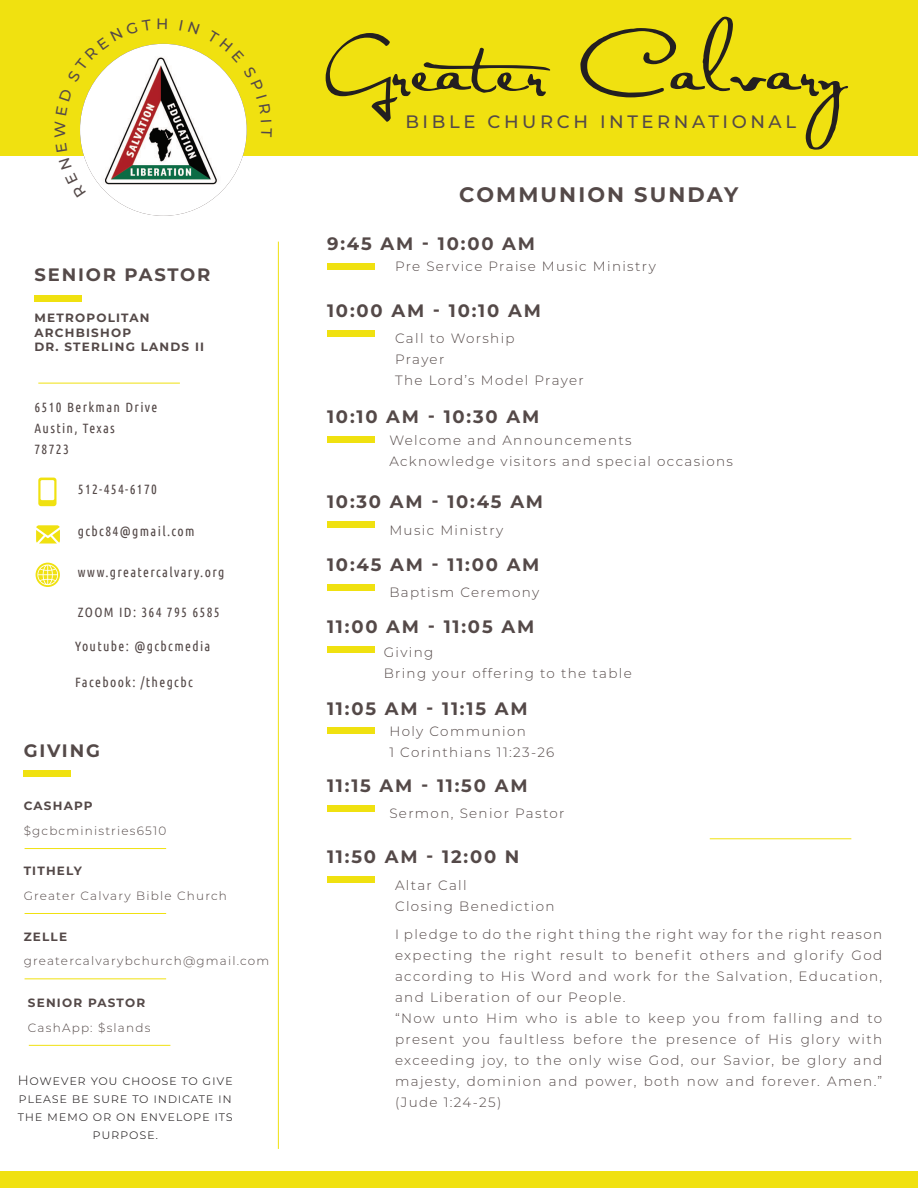
<style>
.page{position:relative;width:918px;height:1188px;background:#fff}
.page>*{position:absolute;margin:0;border:0;box-sizing:border-box;transform-origin:0 0}
.t1{font:69px "Satisfaction";color:#231f20}
.Subheading{font:700 21px "Montserrat";letter-spacing:.1em;color:#544948}
.Subheading-2{font:700 18px "Montserrat";letter-spacing:.1em;color:#544948}
.Heading{font:500 18px "Montserrat";letter-spacing:.2em;color:#544948}
.Body{font:300 13.5px/21px "Montserrat";letter-spacing:.1em;color:#544948;text-align:justify}
.Body-2{font:13.5px "Ubuntu Condensed";letter-spacing:.1em;color:#544948}
.Body_01{font:300 13.5px/18px "Montserrat";letter-spacing:.05em;color:#231f20;text-align:center}
.Body-3{font:300 12px "Montserrat";letter-spacing:.1em;color:#544948}
.Body-4{font:700 12px "Montserrat";letter-spacing:.1em;color:#544948}
</style>
<div class="page">
<div style="left:0;top:0;width:918px;height:155px;background:#f0e110"></div>
<div style="left:0;top:1171px;width:918px;height:17px;background:#f0e110"></div>
<div style="left:327px;top:263px;width:47px;height:6px;background:#f0e110"></div>
<div style="left:327px;top:436px;width:47px;height:7px;background:#f0e110"></div>
<div style="left:327px;top:727px;width:47px;height:7px;background:#f0e110"></div>
<div style="left:35px;top:295px;width:47px;height:6px;background:#f0e110"></div>
<hr style="left:278px;top:242px;width:1px;height:907px;background:#f0e110">
<hr style="left:38px;top:383px;width:142px;height:1px;background:#f0e110">
<hr style="left:25px;top:848px;width:141px;height:1px;background:#f0e110">
<hr style="left:25px;top:913px;width:141px;height:1px;background:#f0e110">
<hr style="left:25px;top:978px;width:141px;height:1px;background:#f0e110">
<hr style="left:29px;top:1045px;width:141px;height:1px;background:#f0e110">
<hr style="left:710px;top:838px;width:141px;height:1px;background:#f0e110">
<div style="left:327px;top:330px;width:47px;height:7px;background:#f0e110"></div>
<div style="left:327px;top:521px;width:47px;height:7px;background:#f0e110"></div>
<div style="left:327px;top:584px;width:47px;height:7px;background:#f0e110"></div>
<div style="left:327px;top:646px;width:47px;height:7px;background:#f0e110"></div>
<div style="left:327px;top:805px;width:47px;height:7px;background:#f0e110"></div>
<div style="left:327px;top:877px;width:47px;height:6px;background:#f0e110"></div>
<svg style="left:38px;top:478px;width:19px;height:28px"></svg>
<svg style="left:36px;top:525px;width:24px;height:19px"></svg>
<svg style="left:36px;top:563px;width:24px;height:24px"></svg>
<div style="left:24px;top:770px;width:47px;height:7px;background:#f0e110"></div>
<img style="left:80px;top:44px;width:167px;height:172px">
<svg style="left:80px;top:158px;width:6px;height:40px"></svg>
<svg style="left:80px;top:44px;width:72px;height:39px"></svg>
<svg style="left:207px;top:44px;width:40px;height:78px"></svg>
<p class="Subheading-2" style="left:35px;top:262px;width:177px">SENIOR PASTOR</p>
<p class="Body-4" style="left:35px;top:309px;width:117px">METROPOLITAN</p>
<p class="Body-4" style="left:35px;top:324px;width:98px">ARCHBISHOP</p>
<p class="Body-4" style="left:35px;top:338px;width:171px">DR. STERLING LANDS II</p>
<p class="Body-2" style="left:35px;top:399px;width:124px">6510 Berkman Drive</p>
<p class="Body-2" style="left:35px;top:420px;width:82px">Austin, Texas</p>
<p class="Body-2" style="left:35px;top:441px;width:36px">78723</p>
<p class="Body-2" style="left:78px;top:481px;width:81px">512-454-6170</p>
<p class="Body-2" style="left:78px;top:523px;width:118px">gcbc84@gmail.com</p>
<p class="Body-2" style="left:78px;top:564px;width:148px">www.greatercalvary.org</p>
<p class="Body-2" style="left:78px;top:604px;width:143px">ZOOM ID: 364 795 6585</p>
<p class="Body-2" style="left:75px;top:638px;width:137px">Youtube: @gcbcmedia</p>
<p class="Body-2" style="left:75px;top:674px;width:119px">Facebook: /thegcbc</p>
<p class="Subheading-2" style="left:24px;top:738px;width:78px">GIVING</p>
<p class="Body-4" style="left:24px;top:797px;width:71px">CASHAPP</p>
<p class="Body-3" style="left:24px;top:823px;width:144px">$gcbcministries6510</p>
<p class="Body-4" style="left:24px;top:862px;width:60px">TITHELY</p>
<p class="Body-3" style="left:24px;top:887px;width:205px">Greater Calvary Bible Church</p>
<p class="Body-4" style="left:24px;top:928px;width:45px">ZELLE</p>
<p class="Body-3" style="left:24px;top:953px;width:247px">greatercalvarybchurch@gmail.com</p>
<p class="Body-4" style="left:28px;top:994px;width:119px">SENIOR PASTOR</p>
<p class="Body-3" style="left:28px;top:1019px;width:124px">CashApp: $slands</p>
<p class="Body_01" style="left:18px;top:1070px;width:217px">However you choose to give please be sure to indicate in the memo or on envelope its purpose.</p>
<p class="t1" style="left:334px;top:24px;width:512px">Greater Calvary</p>
<p class="Heading" style="left:405px;top:109px;width:392px">BIBLE CHURCH INTERNATIONAL</p>
<p class="Subheading" style="left:459px;top:179px;width:280px">COMMUNION SUNDAY</p>
<p class="Subheading-2" style="left:327px;top:231px;width:209px">9:45 AM - 10:00 AM</p>
<p class="Body" style="left:395px;top:256px;width:262px">Pre Service Praise Music Ministry</p>
<p class="Subheading-2" style="left:327px;top:298px;width:215px">10:00 AM - 10:10 AM</p>
<p class="Body" style="left:395px;top:327px;width:121px">Call to Worship</p>
<p class="Body" style="left:395px;top:348px;width:51px">Prayer</p>
<p class="Body" style="left:395px;top:369px;width:190px">The Lord’s Model Prayer</p>
<p class="Subheading-2" style="left:327px;top:404px;width:214px">10:10 AM - 10:30 AM</p>
<p class="Body" style="left:389px;top:429px;width:244px">Welcome and Announcements</p>
<p class="Body" style="left:389px;top:450px;width:345px">Acknowledge visitors and special occasions</p>
<p class="Subheading-2" style="left:327px;top:489px;width:217px">10:30 AM - 10:45 AM</p>
<p class="Body" style="left:389px;top:519px;width:116px">Music Ministry</p>
<p class="Subheading-2" style="left:327px;top:551px;width:214px">10:45 AM - 11:00 AM</p>
<p class="Body" style="left:389px;top:581px;width:152px">Baptism Ceremony</p>
<p class="Subheading-2" style="left:327px;top:614px;width:209px">11:00 AM - 11:05 AM</p>
<p class="Body" style="left:384px;top:641px;width:51px">Giving</p>
<p class="Body" style="left:384px;top:662px;width:250px">Bring your offering to the table</p>
<p class="Subheading-2" style="left:327px;top:695px;width:202px">11:05 AM - 11:15 AM</p>
<p class="Body" style="left:389px;top:720px;width:138px">Holy Communion</p>
<p class="Body" style="left:389px;top:741px;width:166px">1 Corinthians 11:23-26</p>
<p class="Subheading-2" style="left:327px;top:772px;width:202px">11:15 AM - 11:50 AM</p>
<p class="Body" style="left:389px;top:802px;width:177px">Sermon, Senior Pastor</p>
<p class="Subheading-2" style="left:327px;top:844px;width:194px">11:50 AM - 12:00 N</p>
<p class="Body" style="left:395px;top:874px;width:73px">Altar Call</p>
<p class="Body" style="left:395px;top:895px;width:161px">Closing Benediction</p>
<p class="Body" style="left:395px;top:924px;width:489px">I pledge to do the right thing the right way for the right reason expecting the right result to benefit others and glorify God according to His Word and work for the Salvation, Education, and Liberation of our People.</p>
<p class="Body" style="left:395px;top:1008px;width:489px">“Now unto Him who is able to keep you from falling and to present you faultless before the presence of His glory with exceeding joy, to the only wise God, our Savior, be glory and majesty, dominion and power, both now and forever. Amen.” (Jude 1:24-25)</p>
</div>
